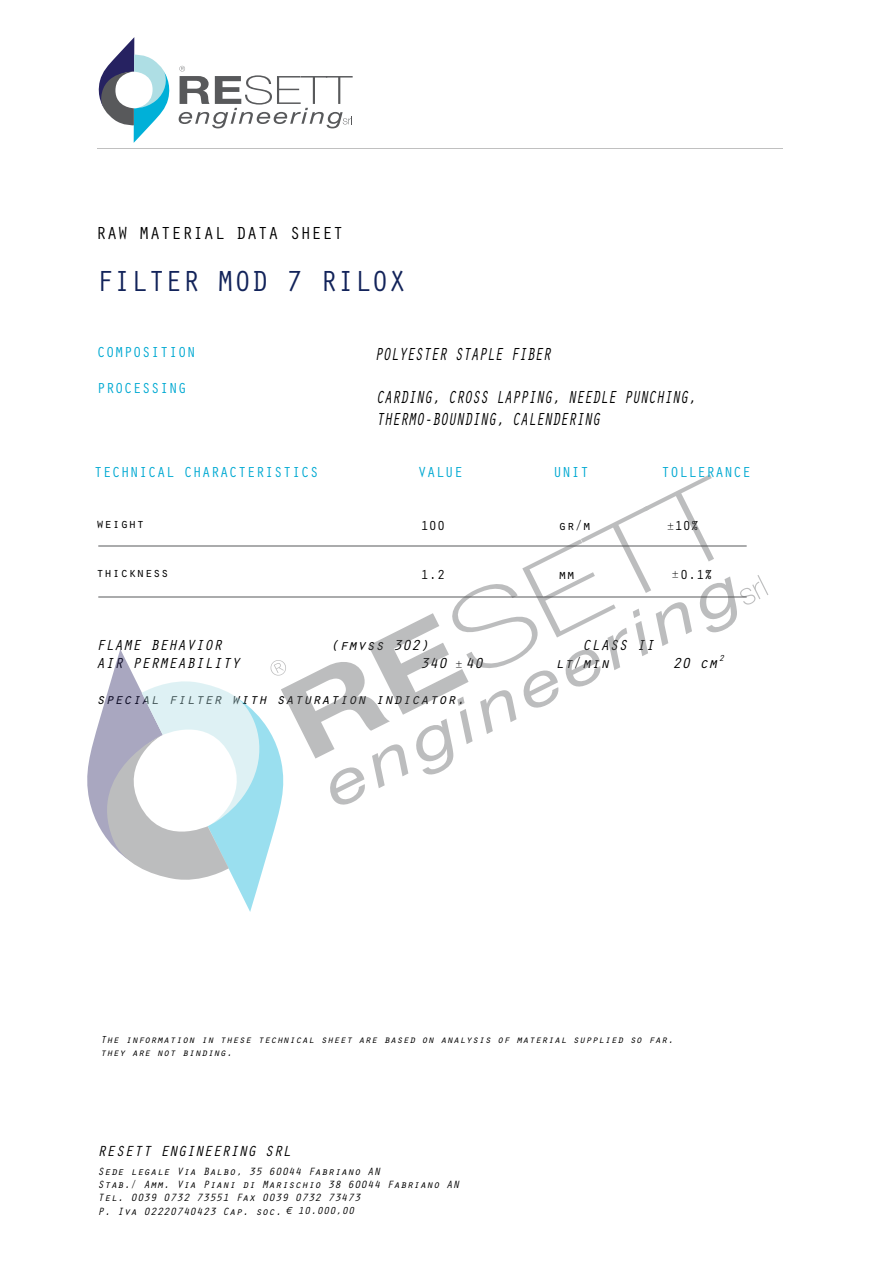
<style>
.page{position:relative;width:893px;height:1263px;background:#fff}
.page>*{position:absolute;margin:0;border:0;box-sizing:border-box;transform-origin:0 0}
.t1{font:30px "Orator Std";letter-spacing:-.025em;color:#12235a}
.t2{font:italic 18px/21.6px "Orator Std";letter-spacing:-.04em;color:#000;scale:.79 1}
.t3{font:18px "Orator Std";color:#000}
.t4{font:italic 15.15px "Orator Std";letter-spacing:-.025em;color:#000}
.t5{font:italic 15px "Orator Std";color:#000}
.t6{font:15px "Orator Std";color:#00a9d2}
.t7{font:13.5px "Orator Std";color:#000}
.t8{font:italic 10.8px/13px "Orator Std";color:#000}
.t9{font:italic 10.5px/12.6px "Orator Std";color:#000}
.t10{font:italic 9px "Orator Std";color:#000}
.s1{font-size:10.5px}
</style>
<div class="page">
<hr style="left:97px;top:148px;width:685px;height:1px;background:#c0c0c0">
<svg style="left:98px;top:37px;width:72px;height:106px"></svg>
<svg style="left:179px;top:66px;width:173px;height:62px"></svg>
<svg style="left:87px;top:474px;width:681px;height:438px"></svg>
<h2 class="t3" style="left:96px;top:220px;width:249px">RAW MATERIAL DATA SHEET</h2>
<h1 class="t1" style="left:96px;top:260px;width:312px">FILTER MOD 7 RILOX</h1>
<h3 class="t6" style="left:97px;top:342px;width:100px">COMPOSITION</h3>
<h3 class="t6" style="left:97px;top:378px;width:91px">PROCESSING</h3>
<h2 class="t2" style="left:374px;top:342px;width:225px">POLYESTER STAPLE FIBER</h2>
<h2 class="t2" style="left:375px;top:385px;width:407px">CARDING, CROSS LAPPING, NEEDLE PUNCHING,<br>THERMO-BOUNDING, CALENDERING</h2>
<h3 class="t6" style="left:94px;top:462px;width:227px">TECHNICAL CHARACTERISTICS</h3>
<h3 class="t6" style="left:418px;top:462px;width:47px">VALUE</h3>
<h3 class="t6" style="left:553px;top:462px;width:37px">UNIT</h3>
<h3 class="t6" style="left:661px;top:462px;width:91px">TOLLERANCE</h3>
<p class="t7" style="left:96px;top:514px;width:50px">weight</p>
<p class="t7" style="left:96px;top:563px;width:74px">thickness</p>
<p class="t7" style="left:421px;top:516px;width:26px">100</p>
<p class="t7" style="left:558px;top:516px;width:34px">gr/m</p>
<p class="t7" style="left:674px;top:516px;width:26px">10%</p>
<p class="t7" style="left:421px;top:565px;width:26px">1.2</p>
<p class="t7" style="left:558px;top:565px;width:18px">mm</p>
<p class="t7" style="left:680px;top:565px;width:34px">0.1%</p>
<p class="t9" style="left:666px;top:520px;width:8px">±</p>
<p class="t9" style="left:671px;top:568px;width:8px">±</p>
<h3 class="t5" style="left:96px;top:635px;width:127px">FLAME BEHAVIOR</h3>
<h3 class="t5" style="left:330px;top:635px;width:101px">(fmvss 302)</h3>
<h3 class="t5" style="left:582px;top:635px;width:73px">CLASS II</h3>
<h3 class="t5" style="left:96px;top:653px;width:146px">AIR PERMEABILITY</h3>
<h3 class="t5" style="left:420px;top:653px;width:65px">340 40</h3>
<h3 class="t5" style="left:555px;top:653px;width:55px">lt/min</h3>
<h3 class="t5" style="left:672px;top:653px;width:46px">20 cm</h3>
<h3 class="t5" style="left:96px;top:689px;width:371px">special filter with saturation indicator.</h3>
<p class="t10" style="left:718px;top:652px;width:7px">2</p>
<p class="t9" style="left:455px;top:658px;width:8px">±</p>
<p class="t9" style="left:100px;top:1033px;width:575px">The information in these technical sheet are based on analysis of material supplied so far. they are not binding.</p>
<h3 class="t4" style="left:97px;top:1140px;width:195px">RESETT ENGINEERING SRL</h3>
<p class="t8" style="left:98px;top:1165px;width:363px">Sede legale Via Balbo, 35 60044 Fabriano AN<br>Stab./ Amm. Via Piani di Marischio 38 60044 Fabriano AN<br>Tel. 0039 0732 73551 Fax 0039 0732 73473</p>
<p class="t8" style="left:98px;top:1204px;width:258px">P. Iva 02220740423 Cap. soc. <span class="s1">€ 10.000,00</span></p>
</div>
